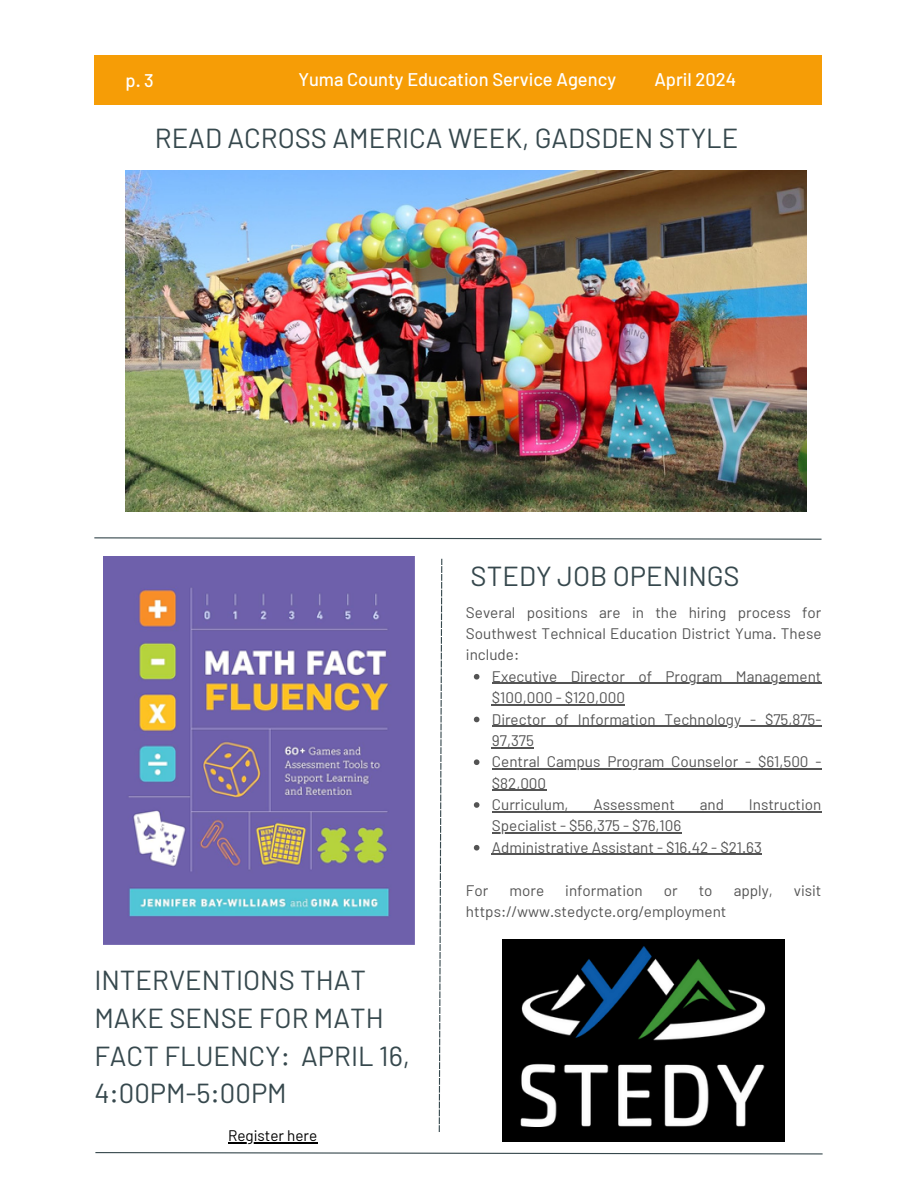
<style>
.page{position:relative;width:918px;height:1188px;background:#fff}
.page>*{position:absolute;margin:0;border:0;box-sizing:border-box;transform-origin:0 0}
.t1{font:27.45px/37.8px "Barlow";color:#36484d}
.t2{font:500 18.3px "Barlow";color:#fff}
.t3{font:15.3px/21.3px "Barlow";color:#545454}
.t4{font:15.3px "Barlow";color:#000}
</style>
<div class="page">
<div style="left:94px;top:55px;width:727px;height:50px;background:#f69d06"></div>
<svg style="left:94px;top:537px;width:728px;height:3px"></svg>
<svg style="left:439px;top:559px;width:3px;height:573px"></svg>
<svg style="left:95px;top:1152px;width:728px;height:3px"></svg>
<div style="left:502px;top:939px;width:283px;height:202px;background:#000"></div>
<img style="left:520px;top:946px;width:246px;height:180px">
<img style="left:126px;top:170px;width:680px;height:341px">
<img style="left:104px;top:557px;width:311px;height:388px">
<svg style="left:474px;top:674px;width:5px;height:6px"></svg>
<hr style="left:492px;top:683px;width:330px;height:1px;background:#545454">
<hr style="left:492px;top:704px;width:133px;height:1px;background:#545454">
<svg style="left:474px;top:717px;width:5px;height:5px"></svg>
<hr style="left:492px;top:726px;width:330px;height:1px;background:#545454">
<hr style="left:492px;top:747px;width:42px;height:1px;background:#545454">
<svg style="left:474px;top:759px;width:5px;height:6px"></svg>
<hr style="left:492px;top:768px;width:330px;height:2px;background:#545454">
<hr style="left:492px;top:790px;width:54px;height:1px;background:#545454">
<svg style="left:474px;top:802px;width:5px;height:6px"></svg>
<hr style="left:492px;top:811px;width:330px;height:1px;background:#545454">
<hr style="left:492px;top:833px;width:189px;height:1px;background:#545454">
<svg style="left:474px;top:845px;width:5px;height:6px"></svg>
<hr style="left:492px;top:854px;width:270px;height:1px;background:#545454">
<hr style="left:228px;top:1142px;width:89px;height:1px;background:#000">
<p class="t2" style="left:298px;top:67px;width:319px">Yuma County Education Service Agency</p>
<p class="t2" style="left:654px;top:68px;width:83px">April 2024</p>
<h1 class="t1" style="left:155px;top:118px;width:585px">READ ACROSS AMERICA WEEK, GADSDEN STYLE</h1>
<p class="t2" style="left:126px;top:69px;width:30px">p.3</p>
<h1 class="t1" style="left:471px;top:556px;width:271px">STEDY JOB OPENINGS</h1>
<p class="t3" style="left:466px;top:601px;width:357px;text-align:justify">Several positions are in the hiring process for Southwest Technical Education District Yuma. These include:</p>
<p class="t3" style="left:492px;top:665px;width:331px">Executive Director of Program Management $100,000 - $120,000<br>Director of Information Technology - $75,875-<br>97,375<br>Central Campus Program Counselor - $61,500 - $82,000<br>Curriculum,</p>
<p class="t3" style="left:594px;top:793px;width:83px">Assessment</p>
<p class="t3" style="left:700px;top:793px;width:26px">and</p>
<p class="t3" style="left:749px;top:793px;width:74px">Instruction</p>
<p class="t3" style="left:492px;top:815px;width:272px">Specialist - $56,375 - $76,106<br>Administrative Assistant - $16.42 - $21.63</p>
<h1 class="t1" style="left:94px;top:960px;width:317px">INTERVENTIONS THAT<br>MAKE SENSE FOR MATH<br>FACT FLUENCY: APRIL 16,<br>4:00PM-5:00PM</h1>
<p class="t4" style="left:228px;top:1126px;width:91px">Register here</p>
<p class="t3" style="left:466px;top:879px;width:24px">For</p>
<p class="t3" style="left:510px;top:879px;width:36px">more</p>
<p class="t3" style="left:565px;top:879px;width:79px">information</p>
<p class="t3" style="left:664px;top:879px;width:15px">or</p>
<p class="t3" style="left:699px;top:879px;width:15px">to</p>
<p class="t3" style="left:734px;top:879px;width:41px">apply,</p>
<p class="t3" style="left:794px;top:879px;width:29px">visit</p>
<p class="t3" style="left:466px;top:900px;width:262px">https://www.stedycte.org/employment</p>
</div>
